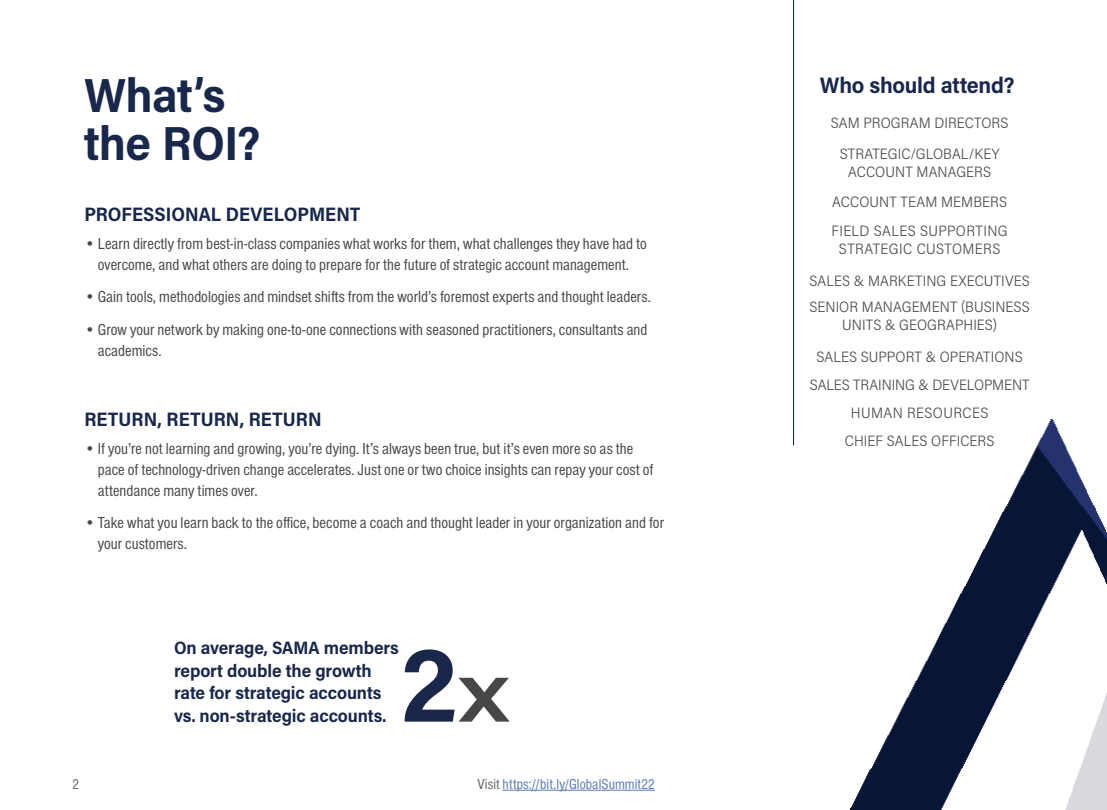
<style>
.page{position:relative;width:1107px;height:810px;background:#fff}
.page>*{position:absolute;margin:0;border:0;box-sizing:border-box;transform-origin:0 0}
.Sessions{font:700 107.25px "Acumin Pro Semi Cond";color:#19274b}
.t1{font:700 48px/48px "Acumin Pro Semi Cond";letter-spacing:-.015em;color:#19274b}
.t2{font:700 22.5px "Acumin Pro Semi Cond";letter-spacing:-.015em;color:#19274b}
.t3{font:700 19.5px "Acumin Pro Semi Cond";letter-spacing:.005em;color:#19274b}
.t4{font:700 18px/22.5px "Acumin Pro Semi Cond";letter-spacing:-.01em;color:#19274b}
.t5{font:condensed 16.5px/21px "Font Site Sans";color:#464748}
.t6{font:300 15px/18px "Acumin Pro Semi Cond";letter-spacing:.01em;color:#494a4b;text-align:center}
.t7{font:condensed 15px "Font Site Sans";letter-spacing:.005em;color:#5b7ab2}
.t8{font:condensed 15px "Font Site Sans";color:#67676a}
.s1{font-family:"Acumin Pro Wide";font-weight:600;font-size:85.5px;color:#464748}
.s2{color:#67676a}
</style>
<div class="page">
<hr style="left:503px;top:790px;width:152px;height:1px;background:#5b7ab2">
<img style="left:849px;top:419px;width:258px;height:391px">
<hr style="left:793px;top:0;width:1px;height:445px;background:#05183f">
<p class="t1" style="left:84px;top:69px;width:178px">What’s the ROI?</p>
<p class="t3" style="left:84px;top:201px;width:278px">PROFESSIONAL DEVELOPMENT</p>
<p class="t5" style="left:84px;top:233px;width:564px;text-align:center">•Learn directly from best-in-class companies what works for them, what challenges they have had to overcome, and what others are doing to prepare for the future of strategic account management.</p>
<p class="t5" style="left:84px;top:287px;width:568px">•Gain tools, methodologies and mindset shifts from the world’s foremost experts and thought leaders.</p>
<p class="t5" style="left:98px;top:319px;width:551px;text-indent:-13px">•Grow your network by making one-to-one connections with seasoned practitioners, consultants and academics.</p>
<p class="t3" style="left:84px;top:406px;width:239px">RETURN, RETURN, RETURN</p>
<p class="t5" style="left:98px;top:438px;width:557px;text-indent:-13px">•If you’re not learning and growing, you’re dying. It’s always been true, but it’s even more so as the pace of technology-driven change accelerates. Just one or two choice insights can repay your cost of attendance many times over.</p>
<p class="t5" style="left:98px;top:513px;width:568px;text-indent:-13px">•Take what you learn back to the office, become a coach and thought leader in your organization and for your customers.</p>
<p class="t4" style="left:174px;top:636px;width:226px">On average, SAMA members report double the growth rate for strategic accounts vs. non-strategic accounts.</p>
<p class="Sessions" style="left:401px;top:609px;width:109px">2<span class="s1">x</span></p>
<p class="t8" style="left:72px;top:776px;width:8px">2</p>
<p class="t7" style="left:477px;top:776px;width:179px"><span class="s2">Visit</span> https://bit.ly/GlobalSummit22</p>
<p class="t2" style="left:820px;top:69px;width:196px">Who should attend?</p>
<p class="t6" style="left:831px;top:113px;width:179px">SAM PROGRAM DIRECTORS</p>
<p class="t6" style="left:840px;top:144px;width:161px">STRATEGIC/GLOBAL/KEY<br>ACCOUNT MANAGERS</p>
<p class="t6" style="left:832px;top:192px;width:176px">ACCOUNT TEAM MEMBERS</p>
<p class="t6" style="left:832px;top:221px;width:178px">FIELD SALES SUPPORTING<br>STRATEGIC CUSTOMERS</p>
<p class="t6" style="left:809px;top:271px;width:222px">SALES &amp; MARKETING EXECUTIVES</p>
<p class="t6" style="left:809px;top:298px;width:222px">SENIOR MANAGEMENT (BUSINESS<br>UNITS &amp; GEOGRAPHIES)</p>
<p class="t6" style="left:816px;top:347px;width:208px">SALES SUPPORT &amp; OPERATIONS</p>
<p class="t6" style="left:810px;top:375px;width:221px">SALES TRAINING &amp; DEVELOPMENT</p>
<p class="t6" style="left:851px;top:403px;width:139px">HUMAN RESOURCES</p>
<p class="t6" style="left:845px;top:431px;width:151px">CHIEF SALES OFFICERS</p>
</div>
